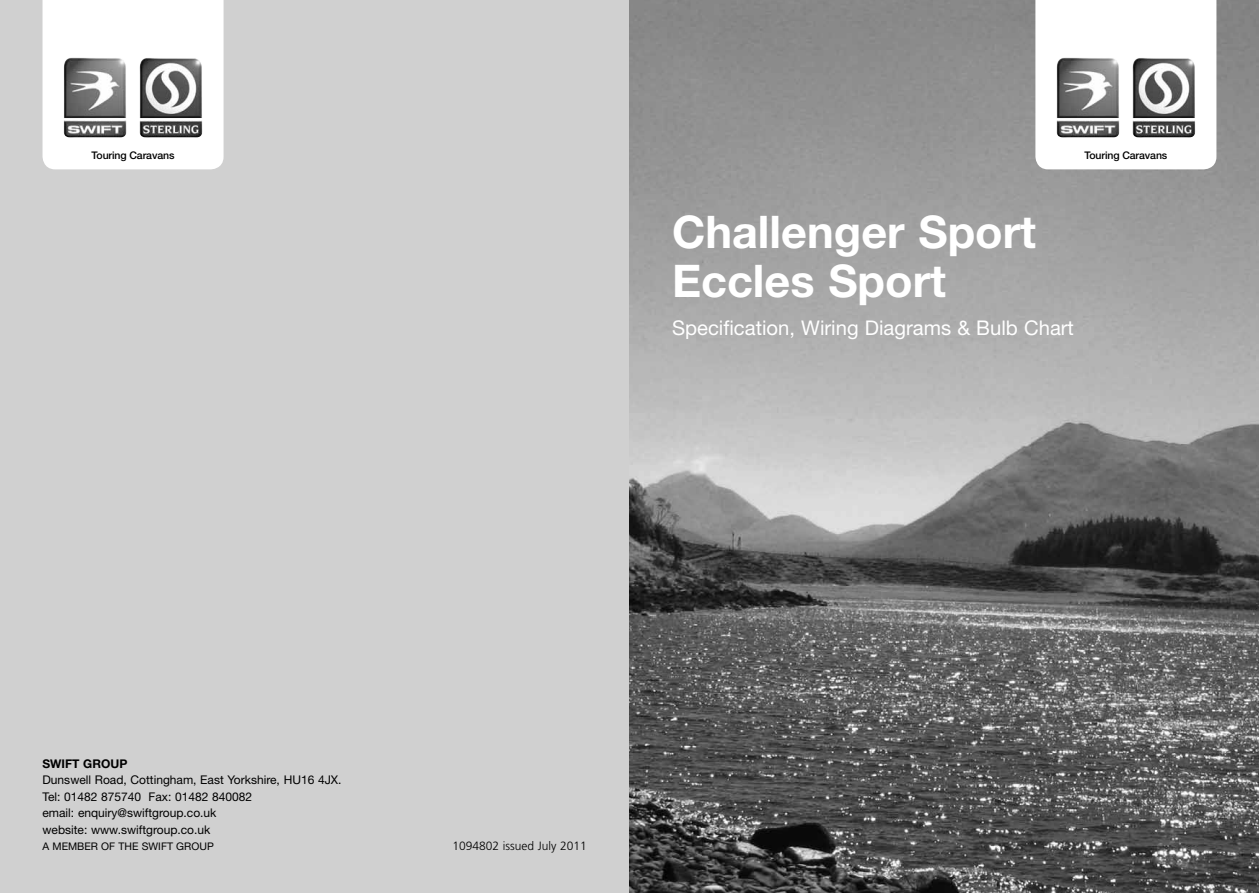
<style>
.page{position:relative;width:1259px;height:893px;background:#fff}
.page>*{position:absolute;margin:0;border:0;box-sizing:border-box;transform-origin:0 0}
.t1{font:700 45px/49.5px "Helvetica Neue";color:#fff}
.t2{font:20.25px "Helvetica Neue";color:#fff}
.t3{font:12px/16.5px "Helvetica Neue";color:#000}
.t4{font:300 12px "Frutiger";color:#000}
.t5{font:700 12px "Helvetica Neue";color:#000}
.t6{font:500 10.5px "Helvetica Neue";letter-spacing:-.01em;color:#000}
.t7{font:10.5px "Helvetica Neue";color:#000}
</style>
<div class="page">
<div style="left:0;top:0;width:629px;height:893px;background:#d0d0d0"></div>
<img style="left:629px;top:0;width:630px;height:893px">
<svg style="left:1035px;top:0;width:181px;height:169px"></svg>
<img style="left:1132px;top:58px;width:63px;height:80px">
<img style="left:1056px;top:58px;width:63px;height:79px">
<div style="left:43px;top:0;width:180px;height:169px;background:#fff"></div>
<img style="left:140px;top:58px;width:62px;height:80px">
<img style="left:64px;top:58px;width:62px;height:79px">
<p class="t6" style="left:92px;top:149px;width:84px">Touring Caravans</p>
<p class="t6" style="left:1084px;top:149px;width:84px">Touring Caravans</p>
<h1 class="t1" style="left:672px;top:206px;width:366px">Challenger Sport<br>Eccles Sport</h1>
<h2 class="t2" style="left:672px;top:316px;width:403px">Specification, Wiring Diagrams &amp; Bulb Chart</h2>
<p class="t5" style="left:43px;top:756px;width:86px">Swift Group</p>
<p class="t3" style="left:43px;top:771px;width:300px">Dunswell Road, Cottingham, East Yorkshire, HU16 4JX.<br>Tel: 01482 875740 Fax: 01482 840082<br>email: enquiry@swiftgroup.co.uk<br>website: www.swiftgroup.co.uk</p>
<p class="t7" style="left:43px;top:840px;width:84px">A member of the</p>
<p class="t7" style="left:142px;top:840px;width:74px">Swift Grou p</p>
<p class="t4" style="left:452px;top:839px;width:136px">1094802 issued July 2011</p>
</div>
